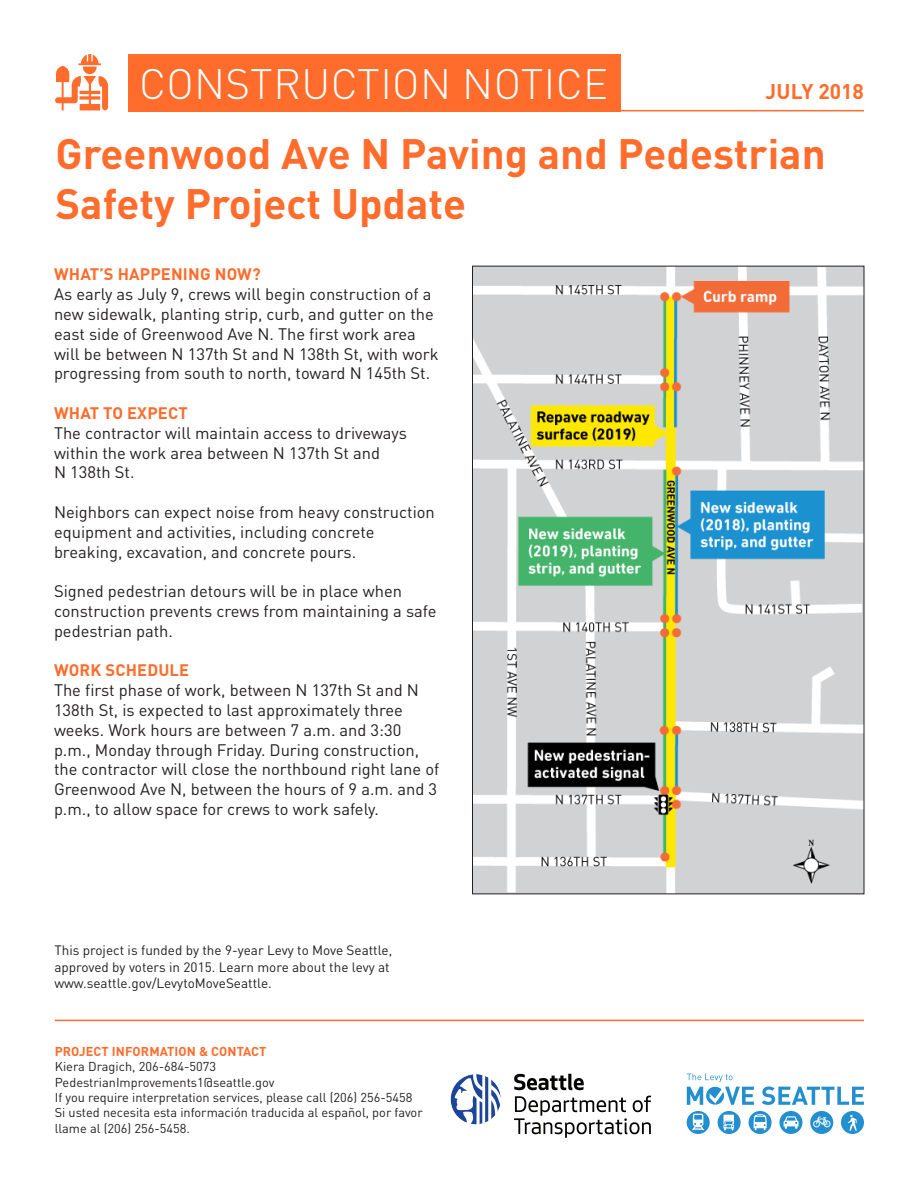
<style>
.page{position:relative;width:918px;height:1188px;background:#fff}
.page>*{position:absolute;margin:0;border:0;box-sizing:border-box;transform-origin:0 0}
.t1{font:700 42px/50.4px "DIN Pro";color:#ff6c2c}
.t2{font:300 42px "DIN Pro";letter-spacing:.01em;color:#fff}
.t3{font:700 21px "DIN Pro";color:#ff6c2c}
.t4{font:16.5px/19.8px "DIN Pro";color:#231f20}
.t5{font:700 16.5px "DIN Pro";letter-spacing:.01em;color:#ff6c2c}
.t6{font:13.5px/16.2px "DIN Pro";color:#231f20}
.t7{font:12.75px/16.2px "DIN Pro";color:#231f20}
.t8{font:700 12.75px "DIN Pro";letter-spacing:.01em;color:#ff6c2c}
</style>
<div class="page">
<div style="left:128px;top:54px;width:493px;height:57px;background:#ff6c2c"></div>
<hr style="left:468px;top:110px;width:396px;height:1px;background:#ff6c2c">
<hr style="left:55px;top:1020px;width:809px;height:1px;background:#ff6c2c">
<svg style="left:762px;top:1087px;width:102px;height:18px"></svg>
<svg style="left:687px;top:1111px;width:23px;height:23px"></svg>
<div style="left:718px;top:1111px;width:23px;height:23px;background:#238fcf;border-radius:50%"></div>
<svg style="left:749px;top:1111px;width:23px;height:23px"></svg>
<div style="left:779px;top:1111px;width:23px;height:23px;background:#238fcf;border-radius:50%"></div>
<div style="left:810px;top:1111px;width:23px;height:23px;background:#238fcf;border-radius:50%"></div>
<div style="left:841px;top:1111px;width:23px;height:23px;background:#238fcf;border-radius:50%"></div>
<svg style="left:692px;top:1114px;width:12px;height:16px"></svg>
<svg style="left:754px;top:1114px;width:13px;height:17px"></svg>
<svg style="left:784px;top:1116px;width:15px;height:13px"></svg>
<svg style="left:813px;top:1116px;width:17px;height:11px"></svg>
<svg style="left:848px;top:1115px;width:9px;height:16px"></svg>
<svg style="left:723px;top:1115px;width:11px;height:16px"></svg>
<svg style="left:687px;top:1074px;width:67px;height:31px"></svg>
<svg style="left:514px;top:1096px;width:137px;height:42px"></svg>
<svg style="left:514px;top:1074px;width:70px;height:16px"></svg>
<svg style="left:450px;top:1074px;width:51px;height:51px"></svg>
<svg style="left:455px;top:1074px;width:46px;height:51px"></svg>
<svg style="left:55px;top:54px;width:53px;height:57px"></svg>
<img style="left:474px;top:268px;width:388px;height:624px">
<p class="t2" style="left:139px;top:52px;width:470px">CONSTRUCTION NOTICE</p>
<p class="t1" style="left:56px;top:123px;width:772px">Greenwood Ave N Paving and Pedestrian<br>Safety Project Update</p>
<p class="t3" style="left:766px;top:74px;width:100px">JULY 2018</p>
<p class="t5" style="left:54px;top:261px;width:208px">WHAT’S HAPPENING NOW?</p>
<p class="t4" style="left:54px;top:283px;width:386px">As early as July 9, crews will begin construction of a new sidewalk, planting strip, curb, and gutter on the east side of Greenwood Ave N. The first work area will be between N 137th St and N 138th St, with work progressing from south to north, toward N 145th St.</p>
<p class="t5" style="left:54px;top:399px;width:135px">WHAT TO EXPECT</p>
<p class="t4" style="left:54px;top:421px;width:354px">The contractor will maintain access to driveways within the work area between N 137th St and<br>N 138th St.</p>
<p class="t4" style="left:54px;top:501px;width:382px">Neighbors can expect noise from heavy construction equipment and activities, including concrete breaking, excavation, and concrete pours.</p>
<p class="t4" style="left:54px;top:580px;width:384px">Signed pedestrian detours will be in place when construction prevents crews from maintaining a safe pedestrian path.</p>
<p class="t5" style="left:54px;top:657px;width:137px">WORK SCHEDULE</p>
<p class="t4" style="left:54px;top:679px;width:387px">The first phase of work, between N 137th St and N 138th St, is expected to last approximately three weeks. Work hours are between 7 a.m. and 3:30 p.m., Monday through Friday. During construction, the contractor will close the northbound right lane of Greenwood Ave N, between the hours of 9 a.m. and 3 p.m., to allow space for crews to work safely.</p>
<p class="t6" style="left:54px;top:941px;width:339px">This project is funded by the 9-year Levy to Move Seattle, approved by voters in 2015. Learn more about the levy at www.seattle.gov/LevytoMoveSeattle.</p>
<p class="t8" style="left:55px;top:1041px;width:213px">PROJECT INFORMATION &amp; CONTACT</p>
<p class="t7" style="left:55px;top:1057px;width:163px">Kiera Dragich, 206-684-5073</p>
<p class="t7" style="left:55px;top:1073px;width:221px">PedestrianImprovements1@seattle.gov</p>
<p class="t7" style="left:55px;top:1088px;width:359px">If you require interpretation services, please call (206) 256-5458</p>
<p class="t7" style="left:55px;top:1103px;width:370px">Si usted necesita esta información traducida al español, por favor llame al (206) 256-5458.</p>
</div>
